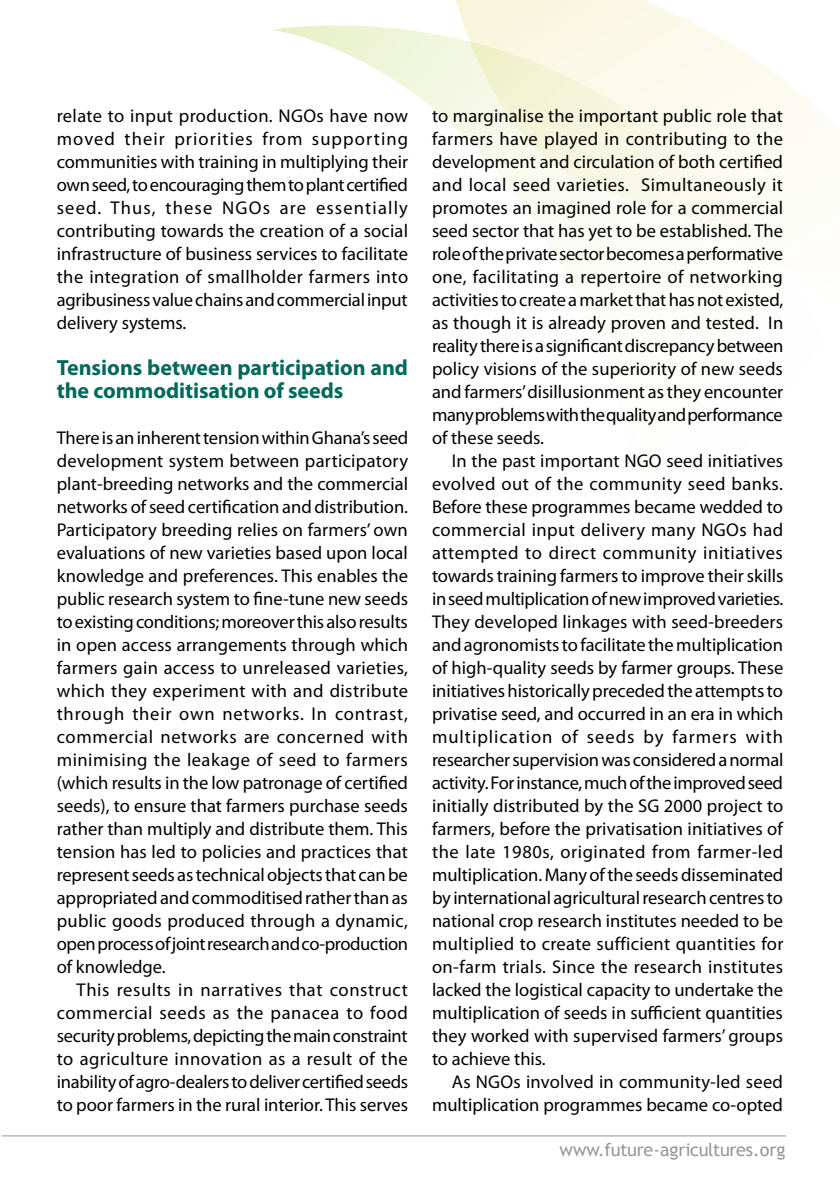
<style>
.page{position:relative;width:840px;height:1191px;background:#fff}
.page>*{position:absolute;margin:0;border:0;box-sizing:border-box;transform-origin:0 0}
.t1{font:700 22px/23px "Myriad Pro";color:#00695b}
.t2{font:18.4px/23px "Myriad Pro";letter-spacing:-.005em;color:#000;text-align:justify}
.t3{font:18px "Trebuchet MS";letter-spacing:-.015em;color:#97979b}
</style>
<div class="page">
<hr style="left:2px;top:1135px;width:783px;height:1px;background:#97979b">
<img style="left:273px;top:22px;width:566px;height:382px">
<p class="t2" style="left:57px;top:104px;width:353px">relate to input production. NGOs have now moved their priorities from supporting communities with training in multiplying their own seed, to encouraging them to plant certified seed. Thus, these NGOs are essentially contributing towards the creation of a social infrastructure of business services to facilitate the integration of smallholder farmers into agribusiness value chains and commercial input delivery systems.</p>
<p class="t1" style="left:57px;top:356px;width:352px">Tensions between participation and the commoditisation of seeds</p>
<p class="t2" style="left:57px;top:426px;width:353px">There is an inherent tension within Ghana’s seed development system between participatory plant-breeding networks and the commercial networks of seed certification and distribution.<br>Participatory breeding relies on farmers’ own evaluations of new varieties based upon local knowledge and preferences. This enables the public research system to fine-tune new seeds to existing conditions; moreover this also results in open access arrangements through which farmers gain access to unreleased varieties, which they experiment with and distribute through their own networks. In contrast, commercial networks are concerned with minimising the leakage of seed to farmers (which results in the low patronage of certified seeds), to ensure that farmers purchase seeds rather than multiply and distribute them. This tension has led to policies and practices that represent seeds as technical objects that can be appropriated and commoditised rather than as public goods produced through a dynamic, open process of joint research and co-production of knowledge.</p>
<p class="t2" style="left:57px;top:978px;width:353px;text-indent:20px">This results in narratives that construct commercial seeds as the panacea to food security problems, depicting the main constraint to agriculture innovation as a result of the inability of agro-dealers to deliver certified seeds to poor farmers in the rural interior. This serves</p>
<p class="t2" style="left:432px;top:104px;width:352px">to marginalise the important public role that farmers have played in contributing to the development and circulation of both certified and local seed varieties. Simultaneously it promotes an imagined role for a commercial seed sector that has yet to be established. The role of the private sector becomes a performative one, facilitating a repertoire of networking activities to create a market that has not existed, as though it is already proven and tested. In reality there is a significant discrepancy between policy visions of the superiority of new seeds and farmers’ disillusionment as they encounter many problems with the quality and performance of these seeds.</p>
<p class="t2" style="left:432px;top:449px;width:353px;text-indent:20px">In the past important NGO seed initiatives evolved out of the community seed banks.<br>Before these programmes became wedded to commercial input delivery many NGOs had attempted to direct community initiatives towards training farmers to improve their skills in seed multiplication of new improved varieties.<br>They developed linkages with seed-breeders and agronomists to facilitate the multiplication of high-quality seeds by farmer groups. These initiatives historically preceded the attempts to privatise seed, and occurred in an era in which multiplication of seeds by farmers with researcher supervision was considered a normal activity. For instance, much of the improved seed initially distributed by the SG 2000 project to farmers, before the privatisation initiatives of the late 1980s, originated from farmer-led multiplication. Many of the seeds disseminated by international agricultural research centres to national crop research institutes needed to be multiplied to create sufficient quantities for on-farm trials. Since the research institutes lacked the logistical capacity to undertake the multiplication of seeds in sufficient quantities they worked with supervised farmers’ groups to achieve this.</p>
<p class="t2" style="left:432px;top:1070px;width:352px;text-align:right">As NGOs involved in community-led seed multiplication programmes became co-opted</p>
<p class="t3" style="left:559px;top:1139px;width:227px">www.future-agricultures.org</p>
</div>
